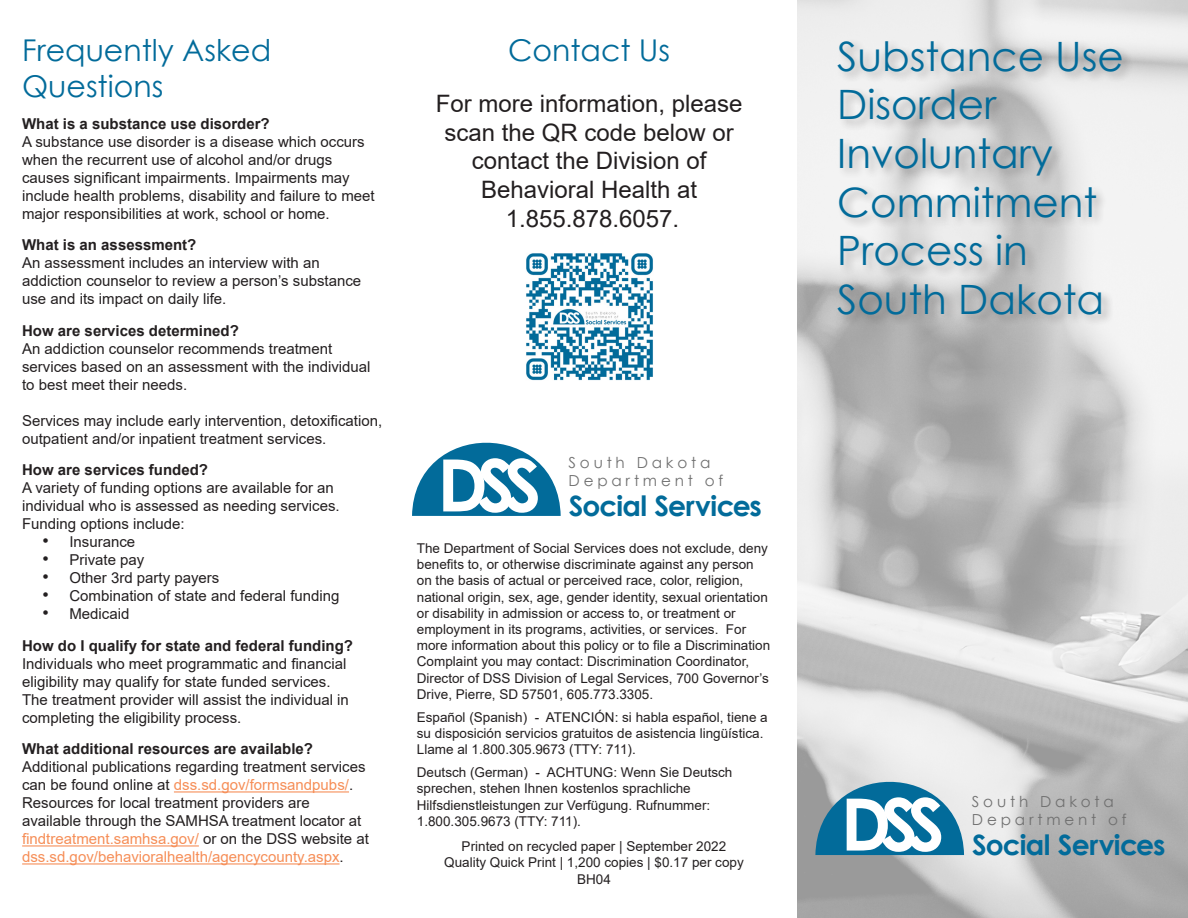
<style>
.page{position:relative;width:1188px;height:918px;background:#fff}
.page>*{position:absolute;margin:0;border:0;box-sizing:border-box;transform-origin:0 0}
.t1{font:700 72.3px "Century Gothic";letter-spacing:-.15em;color:#fff}
.t2{font:40.5px/48.6px "Century Gothic";color:#026b9a}
.t3{font:30px/36px "Century Gothic";color:#026b9a}
.t4{font:700 28.05px "Century Gothic";letter-spacing:-.025em;color:#026b9a}
.t5{font:24px/28.8px "Arial";color:#231f20;text-align:center}
.t6{font:15.15px/18.3px "Century Gothic";letter-spacing:.25em;color:#707070}
.t7{font:15px/18px "Arial";color:#231f20}
.t8{font:700 15px "Arial";color:#231f20}
.t9{font:13.5px/16.2px "Arial";color:#231f20}
.s1{font-size:18px}
.s2{color:#f68e57}
</style>
<div class="page">
<hr style="left:174px;top:791px;width:175px;height:2px;background:#f68e57">
<hr style="left:22px;top:845px;width:177px;height:2px;background:#f68e57">
<hr style="left:22px;top:863px;width:318px;height:2px;background:#f68e57">
<div style="left:836px;top:38px;width:299px;height:289px;background:#231f20;opacity:.32"></div>
<svg style="left:815px;top:771px;width:149px;height:84px;background:#448cac"></svg>
<svg style="left:412px;top:442px;width:149px;height:74px"></svg>
<img style="left:526px;top:253px;width:127px;height:128px">
<p class="t3" style="left:22px;top:32px;width:251px">Frequently Asked<br>Questions</p>
<p class="t8" style="left:22px;top:113px;width:249px">What is a substance use disorder?</p>
<p class="t7" style="left:22px;top:133px;width:354px">A substance use disorder is a disease which occurs when the recurrent use of alcohol and/or drugs causes significant impairments. Impairments may include health problems, disability and failure to meet major responsibilities at work, school or home.</p>
<p class="t8" style="left:22px;top:235px;width:176px">What is an assessment?</p>
<p class="t7" style="left:22px;top:254px;width:341px">An assessment includes an interview with an addiction counselor to review a person’s substance use and its impact on daily life.</p>
<p class="t8" style="left:22px;top:320px;width:218px">How are services determined?</p>
<p class="t7" style="left:22px;top:340px;width:350px">An addiction counselor recommends treatment services based on an assessment with the individual to best meet their needs.</p>
<p class="t7" style="left:22px;top:412px;width:362px">Services may include early intervention, detoxification, outpatient and/or inpatient treatment services.</p>
<p class="t8" style="left:22px;top:460px;width:187px">How are services funded?</p>
<p class="t7" style="left:22px;top:479px;width:319px">A variety of funding options are available for an individual who is assessed as needing services.<br>Funding options include:</p>
<p class="t7" style="left:42px;top:533px;width:94px"><span class="s1">•</span> Insurance</p>
<p class="t7" style="left:42px;top:551px;width:104px"><span class="s1">•</span> Private pay</p>
<p class="t7" style="left:42px;top:569px;width:179px"><span class="s1">•</span> Other 3rd party payers</p>
<p class="t7" style="left:42px;top:587px;width:299px"><span class="s1">•</span> Combination of state and federal funding</p>
<p class="t7" style="left:42px;top:605px;width:89px"><span class="s1">•</span> Medicaid</p>
<p class="t8" style="left:22px;top:635px;width:332px">How do I qualify for state and federal funding?</p>
<p class="t7" style="left:22px;top:655px;width:328px">Individuals who meet programmatic and financial eligibility may qualify for state funded services.<br>The treatment provider will assist the individual in completing the eligibility process.</p>
<p class="t8" style="left:22px;top:739px;width:292px">What additional resources are available?</p>
<p class="t7" style="left:22px;top:758px;width:348px">Additional publications regarding treatment services can be found online at <span class="s2">dss.sd.gov/formsandpubs/</span>.<br>Resources for local treatment providers are available through the SAMHSA treatment locator at <span class="s2">findtreatment.samhsa.gov/</span> or on the DSS website at <span class="s2">dss.sd.gov/behavioralhealth/agencycounty.aspx</span>.</p>
<p class="t3" style="left:508px;top:32px;width:164px">Contact Us</p>
<p class="t5" style="left:436px;top:89px;width:308px">For more information, please scan the QR code below or contact the Division of<br>Behavioral Health at</p>
<p class="t5" style="left:506px;top:204px;width:175px">1.855.878.6057.</p>
<p class="t1" style="left:437px;top:430px;width:106px">DSS</p>
<p class="t6" style="left:569px;top:453px;width:156px">South Dakota<br>Department of</p>
<p class="t4" style="left:569px;top:484px;width:195px">Social Services</p>
<p class="t9" style="left:417px;top:540px;width:355px">The Department of Social Services does not exclude, deny benefits to, or otherwise discriminate against any person on the basis of actual or perceived race, color, religion, national origin, sex, age, gender identity, sexual orientation or disability in admission or access to, or treatment or employment in its programs, activities, or services. For more information about this policy or to file a Discrimination Complaint you may contact: Discrimination Coordinator, Director of DSS Division of Legal Services, 700 Governor’s Drive, Pierre, SD 57501, 605.773.3305.</p>
<p class="t9" style="left:417px;top:709px;width:352px">Español (Spanish) - ATENCIÓN: si habla español, tiene a su disposición servicios gratuitos de asistencia lingüística.<br>Llame al 1.800.305.9673 (TTY: 711).</p>
<p class="t9" style="left:417px;top:764px;width:317px">Deutsch (German) - ACHTUNG: Wenn Sie Deutsch sprechen, stehen Ihnen kostenlos sprachliche Hilfsdienstleistungen zur Verfügung. Rufnummer:<br>1.800.305.9673 (TTY: 711).</p>
<p class="t9" style="left:462px;top:838px;width:266px">Printed on recycled paper | September 2022</p>
<p class="t9" style="left:444px;top:854px;width:301px">Quality Quick Print | 1,200 copies | $0.17 per copy</p>
<p class="t9" style="left:577px;top:871px;width:35px">BH04</p>
<p class="t2" style="left:837px;top:31px;width:288px">Substance Use</p>
<p class="t2" style="left:837px;top:80px;width:217px">Disorder<br>Involuntary</p>
<p class="t2" style="left:837px;top:177px;width:262px">Commitment</p>
<p class="t2" style="left:837px;top:226px;width:269px">Process in<br>South Dakota</p>
<p class="t1" style="left:841px;top:769px;width:106px">DSS</p>
<p class="t6" style="left:972px;top:792px;width:156px">South Dakota<br>Department of</p>
<p class="t4" style="left:972px;top:824px;width:195px">Social Services</p>
</div>
